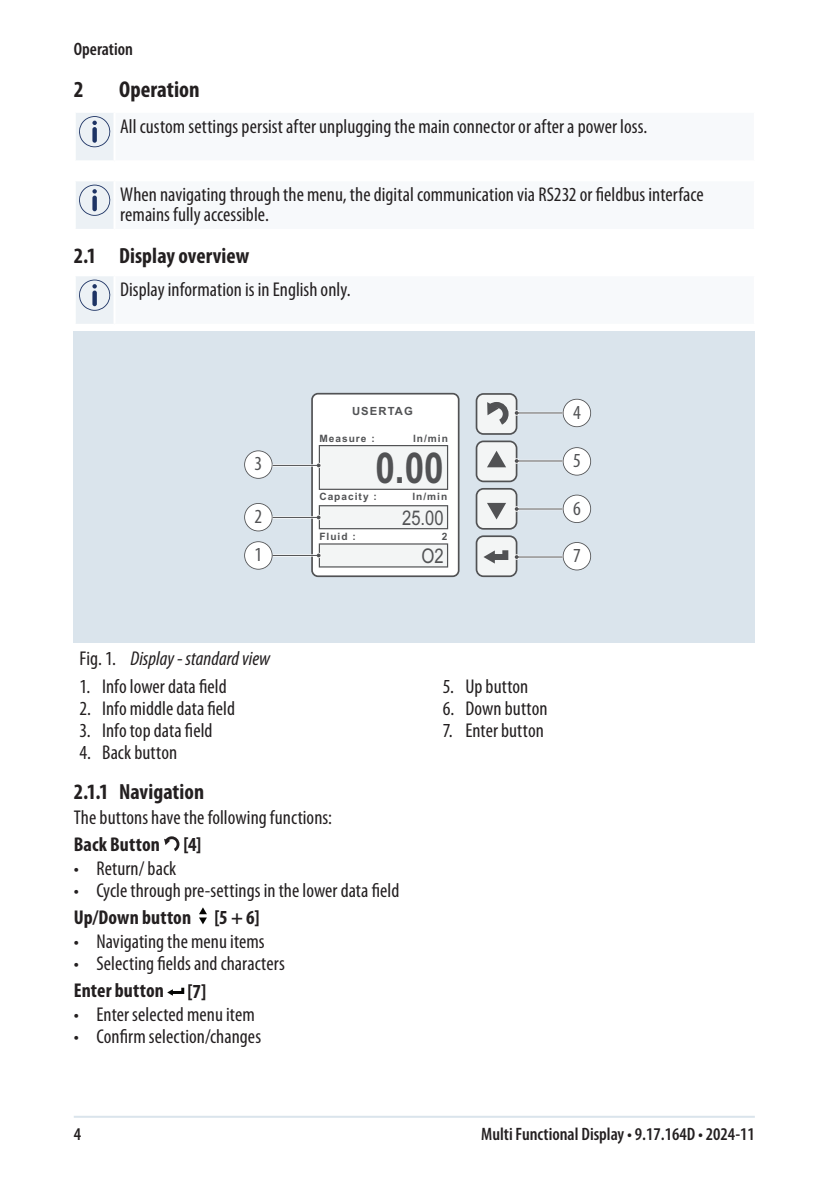
<style>
.page{position:relative;width:840px;height:1191px;background:#fff}
.page>*{position:absolute;margin:0;border:0;box-sizing:border-box;transform-origin:0 0}
.t1{font:700 42.8px "Arial Narrow";color:#515254}
.t2{font:700 condensed 23px "Myriad Pro";color:#231f20}
.t3{font:700 condensed 22px "Myriad Pro";letter-spacing:.005em;color:#231f20}
.t4{font:20.2px "Arial Narrow";color:#515254}
.t5{font:condensed 20px/20px "Myriad Pro";letter-spacing:.005em;color:#231f20}
.t6{font:700 condensed 20px "Myriad Pro";letter-spacing:.005em;color:#231f20}
.t7{font:italic condensed 20px "Myriad Pro";color:#231f20}
.t8{font:condensed 20px/38.2px "Myriad Pro";color:#515254}
.t9{font:600 condensed 18px "Myriad Pro";color:#231f20}
.t10{font:700 11.2px "Arial";letter-spacing:.1em;color:#515254}
.t11{font:700 10.2px "Arial";letter-spacing:.1em;color:#515254}
</style>
<div class="page">
<hr style="left:74px;top:1115px;width:680px;height:2px;background:#dae4ec">
<div style="left:75px;top:112px;width:39px;height:49px;background:#ecf1f5"></div>
<div style="left:114px;top:112px;width:640px;height:49px;background:#f7f9fb"></div>
<hr style="left:74px;top:111px;width:40px;height:2px;background:#fff">
<hr style="left:74px;top:113px;width:2px;height:47px;background:#fff">
<hr style="left:74px;top:160px;width:40px;height:2px;background:#fff">
<hr style="left:114px;top:111px;width:641px;height:2px;background:#fff">
<hr style="left:113px;top:113px;width:2px;height:47px;background:#fff">
<hr style="left:753px;top:113px;width:2px;height:47px;background:#fff">
<hr style="left:114px;top:160px;width:641px;height:2px;background:#fff">
<svg style="left:79px;top:116px;width:31px;height:31px"></svg>
<div style="left:75px;top:180px;width:39px;height:50px;background:#ecf1f5"></div>
<div style="left:114px;top:180px;width:640px;height:50px;background:#f7f9fb"></div>
<hr style="left:74px;top:179px;width:40px;height:2px;background:#fff">
<hr style="left:74px;top:181px;width:2px;height:48px;background:#fff">
<hr style="left:74px;top:229px;width:40px;height:2px;background:#fff">
<hr style="left:114px;top:179px;width:641px;height:2px;background:#fff">
<hr style="left:113px;top:181px;width:2px;height:48px;background:#fff">
<hr style="left:753px;top:181px;width:2px;height:48px;background:#fff">
<hr style="left:114px;top:229px;width:641px;height:2px;background:#fff">
<svg style="left:79px;top:185px;width:31px;height:31px"></svg>
<div style="left:75px;top:275px;width:39px;height:50px;background:#ecf1f5"></div>
<div style="left:114px;top:275px;width:640px;height:50px;background:#f7f9fb"></div>
<hr style="left:74px;top:274px;width:40px;height:2px;background:#fff">
<hr style="left:74px;top:276px;width:2px;height:48px;background:#fff">
<hr style="left:74px;top:324px;width:40px;height:2px;background:#fff">
<hr style="left:114px;top:274px;width:641px;height:2px;background:#fff">
<hr style="left:113px;top:276px;width:2px;height:48px;background:#fff">
<hr style="left:753px;top:276px;width:2px;height:48px;background:#fff">
<hr style="left:114px;top:324px;width:641px;height:2px;background:#fff">
<svg style="left:79px;top:279px;width:31px;height:32px"></svg>
<div style="left:74px;top:331px;width:680px;height:312px;background:#dae4ec"></div>
<div style="left:312px;top:394px;width:146px;height:182px;background:#fff;border-radius:6px"></div>
<div style="left:311px;top:393px;width:148px;height:184px;border:2px solid #515254;border-radius:6px"></div>
<div style="left:318px;top:543px;width:130px;height:24px;background:#f3f5f5;border:1px solid #515254"></div>
<div style="left:318px;top:505px;width:130px;height:24px;background:#f3f5f5;border:1px solid #515254"></div>
<div style="left:318px;top:445px;width:130px;height:45px;background:#f3f5f5;border:1px solid #515254"></div>
<div style="left:476px;top:394px;width:40px;height:40px;background:#f3f5f5;border-radius:7px"></div>
<div style="left:475px;top:393px;width:42px;height:42px;border:2px solid #515254;border-radius:7px"></div>
<div style="left:476px;top:536px;width:40px;height:40px;background:#f3f5f5;border-radius:7px"></div>
<div style="left:475px;top:535px;width:42px;height:42px;border:2px solid #515254;border-radius:7px"></div>
<div style="left:476px;top:489px;width:40px;height:40px;background:#f3f5f5;border-radius:7px"></div>
<div style="left:475px;top:488px;width:42px;height:41px;border:2px solid #515254;border-radius:7px"></div>
<div style="left:476px;top:441px;width:40px;height:40px;background:#f3f5f5;border-radius:7px"></div>
<div style="left:475px;top:440px;width:42px;height:42px;border:2px solid #515254;border-radius:7px"></div>
<svg style="left:487px;top:451px;width:19px;height:16px"></svg>
<svg style="left:487px;top:503px;width:19px;height:16px"></svg>
<svg style="left:562px;top:542px;width:28px;height:28px"></svg>
<div style="left:563px;top:543px;width:27px;height:26px;background:#fff;border-radius:50%"></div>
<svg style="left:562px;top:494px;width:28px;height:29px"></svg>
<div style="left:563px;top:495px;width:27px;height:27px;background:#fff;border-radius:50%"></div>
<svg style="left:244px;top:450px;width:28px;height:29px"></svg>
<div style="left:245px;top:451px;width:26px;height:27px;background:#fff;border-radius:50%"></div>
<svg style="left:562px;top:399px;width:28px;height:28px"></svg>
<div style="left:563px;top:399px;width:27px;height:27px;background:#fff;border-radius:50%"></div>
<svg style="left:562px;top:447px;width:28px;height:28px"></svg>
<div style="left:563px;top:448px;width:27px;height:27px;background:#fff;border-radius:50%"></div>
<svg style="left:244px;top:503px;width:28px;height:28px"></svg>
<div style="left:245px;top:504px;width:26px;height:26px;background:#fff;border-radius:50%"></div>
<hr style="left:272px;top:554px;width:46px;height:2px;background:#fff">
<hr style="left:272px;top:555px;width:46px;height:1px;background:#515254">
<svg style="left:316px;top:553px;width:5px;height:5px"></svg>
<hr style="left:272px;top:516px;width:46px;height:2px;background:#fff">
<hr style="left:272px;top:517px;width:46px;height:1px;background:#515254">
<svg style="left:316px;top:515px;width:5px;height:5px"></svg>
<hr style="left:272px;top:464px;width:46px;height:2px;background:#fff">
<hr style="left:272px;top:465px;width:46px;height:1px;background:#515254">
<svg style="left:316px;top:463px;width:5px;height:5px"></svg>
<svg style="left:244px;top:541px;width:28px;height:28px"></svg>
<div style="left:245px;top:542px;width:26px;height:27px;background:#fff;border-radius:50%"></div>
<hr style="left:516px;top:412px;width:46px;height:2px;background:#fff">
<hr style="left:516px;top:412px;width:46px;height:1px;background:#515254">
<svg style="left:487px;top:399px;width:32px;height:31px"></svg>
<hr style="left:516px;top:460px;width:46px;height:2px;background:#fff">
<hr style="left:516px;top:460px;width:46px;height:1px;background:#515254">
<svg style="left:514px;top:458px;width:5px;height:6px"></svg>
<hr style="left:516px;top:556px;width:46px;height:2px;background:#fff">
<hr style="left:516px;top:556px;width:46px;height:1px;background:#515254">
<svg style="left:483px;top:544px;width:36px;height:19px"></svg>
<hr style="left:516px;top:508px;width:46px;height:2px;background:#fff">
<hr style="left:516px;top:508px;width:46px;height:1px;background:#515254">
<svg style="left:514px;top:506px;width:5px;height:6px"></svg>
<svg style="left:164px;top:836px;width:15px;height:15px"></svg>
<svg style="left:199px;top:907px;width:8px;height:17px"></svg>
<svg style="left:167px;top:987px;width:17px;height:8px"></svg>
<p class="t9" style="left:74px;top:39px;width:61px">Operation</p>
<p class="t2" style="left:74px;top:75px;width:11px">2</p>
<p class="t2" style="left:119px;top:75px;width:82px">Operation</p>
<p class="t5" style="left:120px;top:116px;width:528px">All custom settings persist after unplugging the main connector or after a power loss.</p>
<p class="t5" style="left:120px;top:184px;width:584px">When navigating through the menu, the digital communication via RS232 or fieldbus interface remains fully accessible.</p>
<p class="t3" style="left:74px;top:242px;width:177px">2.1 Display overview</p>
<p class="t5" style="left:120px;top:279px;width:232px">Display information is in English only.</p>
<p class="t8" style="left:254px;top:444px;width:9px">3</p>
<p class="t8" style="left:254px;top:497px;width:9px">2<br>1</p>
<p class="t7" style="left:130px;top:647px;width:141px">Display - standard view</p>
<p class="t5" style="left:79px;top:676px;width:149px">1. Info lower data field</p>
<p class="t5" style="left:79px;top:698px;width:157px">2. Info middle data field</p>
<p class="t5" style="left:79px;top:720px;width:134px">3. Info top data field</p>
<p class="t5" style="left:79px;top:742px;width:99px">4. Back button</p>
<p class="t5" style="left:79px;top:648px;width:38px">Fig. 1.</p>
<p class="t10" style="left:352px;top:403px;width:62px">USERTAG</p>
<p class="t11" style="left:319px;top:431px;width:57px">Measure :</p>
<p class="t11" style="left:413px;top:431px;width:36px">ln/min</p>
<h1 class="t1" style="left:375px;top:436px;width:70px">0.00</h1>
<p class="t11" style="left:319px;top:489px;width:59px">Capacity :</p>
<p class="t11" style="left:319px;top:529px;width:38px">Fluid :</p>
<p class="t11" style="left:412px;top:489px;width:36px">ln/min</p>
<p class="t11" style="left:441px;top:529px;width:7px">2</p>
<p class="t4" style="left:402px;top:503px;width:43px">25.00</p>
<p class="t8" style="left:572px;top:393px;width:9px">4</p>
<p class="t8" style="left:572px;top:441px;width:9px">5</p>
<p class="t8" style="left:572px;top:489px;width:9px">6</p>
<p class="t4" style="left:421px;top:541px;width:24px">O2</p>
<p class="t8" style="left:572px;top:536px;width:9px">7</p>
<p class="t5" style="left:442px;top:676px;width:87px">5. Up button</p>
<p class="t5" style="left:442px;top:698px;width:106px">6. Down button</p>
<p class="t5" style="left:442px;top:720px;width:103px">7. Enter button</p>
<p class="t3" style="left:74px;top:777px;width:132px">2.1.1 Navigation</p>
<p class="t5" style="left:74px;top:806px;width:260px">The buttons have the following functions:</p>
<p class="t6" style="left:74px;top:832px;width:129px">Back Button [4]</p>
<p class="t5" style="left:74px;top:858px;width:104px">• Return/ back</p>
<p class="t5" style="left:74px;top:880px;width:327px">• Cycle through pre-settings in the lower data field</p>
<p class="t6" style="left:74px;top:905px;width:187px">Up/Down button [5 + 6]</p>
<p class="t5" style="left:74px;top:931px;width:192px">• Navigating the menu items</p>
<p class="t5" style="left:74px;top:953px;width:212px">• Selecting fields and characters</p>
<p class="t6" style="left:74px;top:978px;width:134px">Enter button [7]</p>
<p class="t5" style="left:74px;top:1004px;width:182px">• Enter selected menu item</p>
<p class="t5" style="left:74px;top:1026px;width:189px">• Confirm selection/changes</p>
<p class="t9" style="left:74px;top:1123px;width:9px">4</p>
<p class="t9" style="left:481px;top:1123px;width:275px">Multi Functional Display • 9.17.164D • 2024-11</p>
</div>
